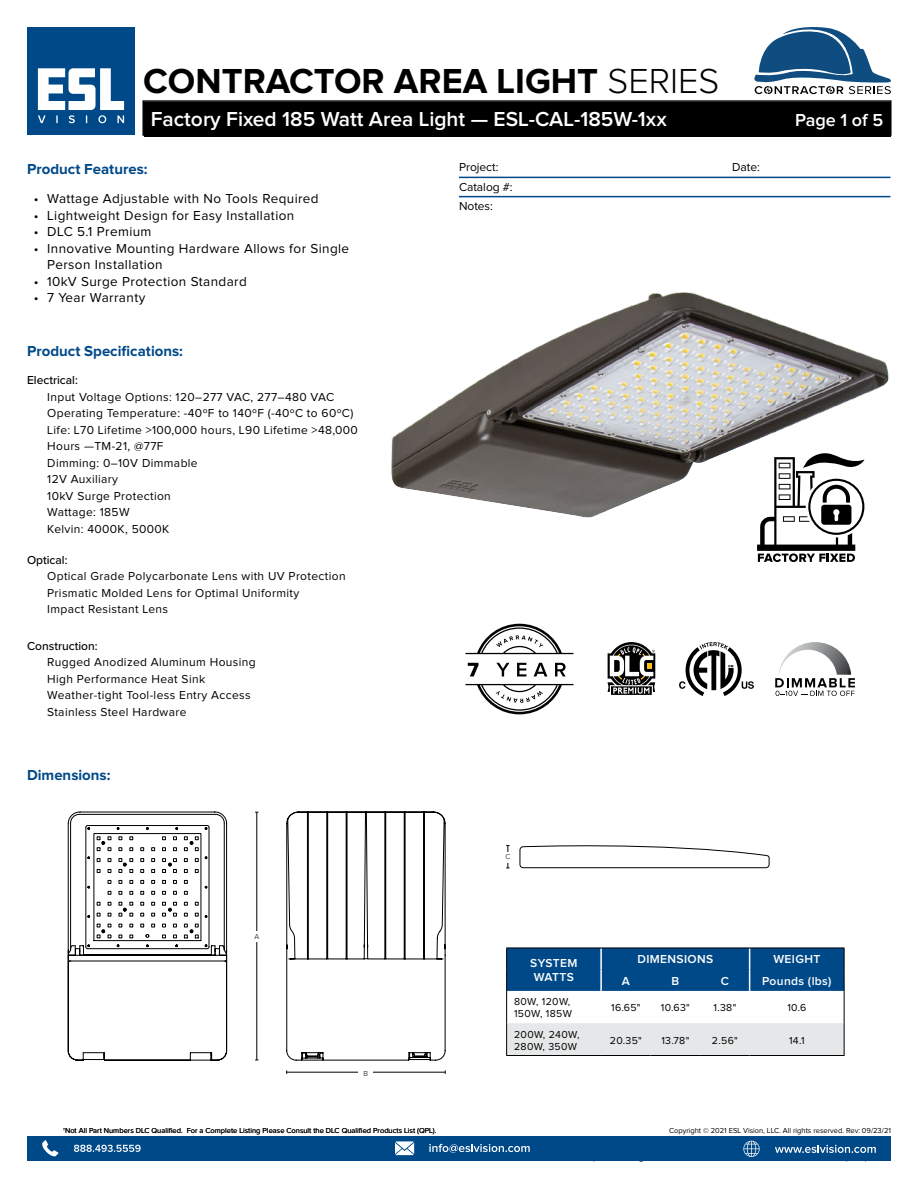
<style>
.page{position:relative;width:918px;height:1188px;background:#fff}
.page>*{position:absolute;margin:0;border:0;box-sizing:border-box;transform-origin:0 0}
.t1{font:700 36px "Proxima Nova";color:#000}
.t2{font:600 21px "Proxima Nova";color:#fff}
.t3{font:600 18px "Proxima Nova";color:#fff}
.t4{font:700 15px "Proxima Nova";color:#004989}
.t5{font:13.5px/16.5px "Proxima Nova";letter-spacing:.03em;color:#000}
.t6{font:12px/16.5px "Proxima Nova";letter-spacing:.03em;color:#000}
.t7{font:600 12px/13.5px "Proxima Nova";letter-spacing:.03em;color:#fff}
.t8{font:500 12px "Proxima Nova";color:#000}
.t9{font:12px/19.2px "Proxima Nova";color:#000}
.t10{font:10.5px/12px "Proxima Nova";letter-spacing:.03em;color:#000}
.t11{font:7.5px "Proxima Nova";color:#000}
.t12{font:300 7.5px "Proxima Nova";color:#000}
.s1{font-weight:300}
</style>
<div class="page">
<div style="left:144px;top:102px;width:746px;height:34px;background:#000"></div>
<div style="left:142px;top:100px;width:750px;height:36px;border:2px solid #000"></div>
<hr style="left:459px;top:177px;width:431px;height:1px;background:#004989">
<hr style="left:459px;top:196px;width:431px;height:1px;background:#004989">
<svg style="left:754px;top:27px;width:137px;height:67px"></svg>
<svg style="left:608px;top:642px;width:47px;height:53px"></svg>
<svg style="left:679px;top:642px;width:75px;height:54px"></svg>
<svg style="left:775px;top:642px;width:80px;height:54px"></svg>
<svg style="left:465px;top:684px;width:108px;height:30px"></svg>
<svg style="left:465px;top:624px;width:108px;height:30px"></svg>
<svg style="left:468px;top:663px;width:10px;height:13px"></svg>
<svg style="left:496px;top:663px;width:13px;height:13px"></svg>
<svg style="left:517px;top:663px;width:9px;height:13px"></svg>
<svg style="left:534px;top:663px;width:13px;height:13px"></svg>
<svg style="left:555px;top:663px;width:11px;height:13px"></svg>
<svg style="left:391px;top:292px;width:498px;height:226px"></svg>
<svg style="left:67px;top:811px;width:160px;height:250px"></svg>
<svg style="left:286px;top:811px;width:160px;height:250px"></svg>
<svg style="left:519px;top:845px;width:251px;height:23px"></svg>
<hr style="left:287px;top:1072px;width:158px;height:1px;background:#000">
<hr style="left:256px;top:812px;width:1px;height:248px;background:#000">
<svg style="left:506px;top:845px;width:4px;height:24px"></svg>
<div style="left:359px;top:1068px;width:14px;height:11px;background:#fff"></div>
<div style="left:250px;top:931px;width:14px;height:11px;background:#fff"></div>
<div style="left:501px;top:852px;width:14px;height:10px;background:#fff"></div>
<div style="left:507px;top:1023px;width:337px;height:32px;background:#e6e7e8"></div>
<div style="left:506px;top:948px;width:339px;height:43px;background:#004989"></div>
<hr style="left:506px;top:991px;width:1px;height:32px;background:#000">
<hr style="left:844px;top:991px;width:1px;height:32px;background:#000">
<hr style="left:506px;top:1023px;width:1px;height:32px;background:#000">
<hr style="left:844px;top:1023px;width:1px;height:32px;background:#000">
<hr style="left:506px;top:1055px;width:95px;height:1px;background:#000">
<hr style="left:601px;top:1055px;width:50px;height:1px;background:#000">
<hr style="left:651px;top:1055px;width:49px;height:1px;background:#000">
<hr style="left:700px;top:1055px;width:50px;height:1px;background:#000">
<hr style="left:750px;top:1055px;width:94px;height:1px;background:#000">
<svg style="left:757px;top:453px;width:107px;height:109px"></svg>
<div style="left:27px;top:1136px;width:864px;height:25px;background:#004989"></div>
<svg style="left:27px;top:27px;width:108px;height:108px"></svg>
<svg style="left:42px;top:1140px;width:16px;height:16px"></svg>
<svg style="left:74px;top:1145px;width:67px;height:7px"></svg>
<svg style="left:395px;top:1141px;width:19px;height:14px"></svg>
<svg style="left:429px;top:1144px;width:101px;height:9px"></svg>
<svg style="left:743px;top:1141px;width:17px;height:16px"></svg>
<svg style="left:775px;top:1145px;width:101px;height:8px"></svg>
<h1 class="t1" style="left:143px;top:60px;width:578px">CONTRACTOR AREA LIGHT <span class="s1">SERIES</span></h1>
<h2 class="t2" style="left:151px;top:107px;width:518px">Factory Fixed 185 Watt Area Light — ESL-CAL-185W-1xx</h2>
<h3 class="t3" style="left:795px;top:110px;width:90px">Page 1 of 5</h3>
<p class="t9" style="left:459px;top:158px;width:41px">Project:</p>
<p class="t6" style="left:732px;top:160px;width:29px">Date:</p>
<p class="t9" style="left:459px;top:177px;width:55px">Catalog #:<br>Notes:</p>
<p class="t4" style="left:27px;top:160px;width:122px">Product Features:</p>
<p class="t5" style="left:34px;top:191px;width:286px">• Wattage Adjustable with No Tools Required</p>
<p class="t5" style="left:34px;top:207px;width:262px">• Lightweight Design for Easy Installation</p>
<p class="t5" style="left:34px;top:224px;width:119px">• DLC 5.1 Premium</p>
<p class="t5" style="left:47px;top:240px;width:304px;text-indent:-14px">• Innovative Mounting Hardware Allows for Single<br>Person Installation</p>
<p class="t5" style="left:34px;top:273px;width:215px">• 10kV Surge Protection Standard</p>
<p class="t5" style="left:34px;top:290px;width:113px">• 7 Year Warranty</p>
<p class="t4" style="left:27px;top:342px;width:157px">Product Specifications:</p>
<p class="t8" style="left:27px;top:371px;width:52px">Electrical:</p>
<p class="t6" style="left:47px;top:389px;width:312px">Input Voltage Options: 120–277 VAC, 277–480 VAC<br>Operating Temperature: -40ºF to 140ºF (-40ºC to 60ºC)<br>Life: L70 Lifetime &gt;100,000 hours, L90 Lifetime &gt;48,000<br>Hours —TM-21, @77F<br>Dimming: 0–10V Dimmable<br>12V Auxiliary<br>10kV Surge Protection<br>Wattage: 185W<br>Kelvin: 4000K, 5000K</p>
<p class="t8" style="left:27px;top:551px;width:42px">Optical:</p>
<p class="t6" style="left:47px;top:568px;width:300px">Optical Grade Polycarbonate Lens with UV Protection<br>Prismatic Molded Lens for Optimal Uniformity<br>Impact Resistant Lens</p>
<p class="t8" style="left:27px;top:637px;width:72px">Construction:</p>
<p class="t6" style="left:47px;top:654px;width:210px">Rugged Anodized Aluminum Housing<br>High Performance Heat Sink<br>Weather-tight Tool-less Entry Access<br>Stainless Steel Hardware</p>
<p class="t4" style="left:27px;top:766px;width:85px">Dimensions:</p>
<p class="t12" style="left:254px;top:932px;width:6px">A</p>
<p class="t12" style="left:364px;top:1069px;width:6px">B</p>
<p class="t12" style="left:505px;top:853px;width:7px">C</p>
<p class="t7" style="left:530px;top:957px;width:49px">SYSTEM<br>WATTS</p>
<p class="t7" style="left:638px;top:953px;width:77px">DIMENSIONS</p>
<p class="t7" style="left:773px;top:953px;width:48px">WEIGHT</p>
<p class="t7" style="left:622px;top:974px;width:10px">A</p>
<p class="t7" style="left:671px;top:974px;width:9px">B</p>
<p class="t7" style="left:721px;top:974px;width:10px">C</p>
<p class="t7" style="left:762px;top:974px;width:71px">Pounds (lbs)</p>
<p class="t10" style="left:514px;top:996px;width:59px">80W, 120W,<br>150W, 185W</p>
<p class="t10" style="left:611px;top:1002px;width:31px">16.65"</p>
<p class="t10" style="left:661px;top:1002px;width:31px">10.63"</p>
<p class="t10" style="left:713px;top:1002px;width:24px">1.38"</p>
<p class="t10" style="left:787px;top:1002px;width:20px">10.6</p>
<p class="t10" style="left:514px;top:1028px;width:67px">200W, 240W,<br>280W, 350W</p>
<p class="t10" style="left:610px;top:1034px;width:33px">20.35"</p>
<p class="t10" style="left:661px;top:1034px;width:29px">13.78"</p>
<p class="t10" style="left:712px;top:1034px;width:27px">2.56"</p>
<p class="t10" style="left:789px;top:1034px;width:17px">14.1</p>
<p class="t11" style="left:63px;top:1126px;width:375px">†Not All Part Numbers DLC Qualified. For a Complete Listing Please Consult the DLC Qualified Products List (QPL).</p>
<p class="t11" style="left:669px;top:1126px;width:223px">Copyright © 2021 ESL Vision, LLC. All rights reserved. Rev: 09/23/21</p>
</div>
